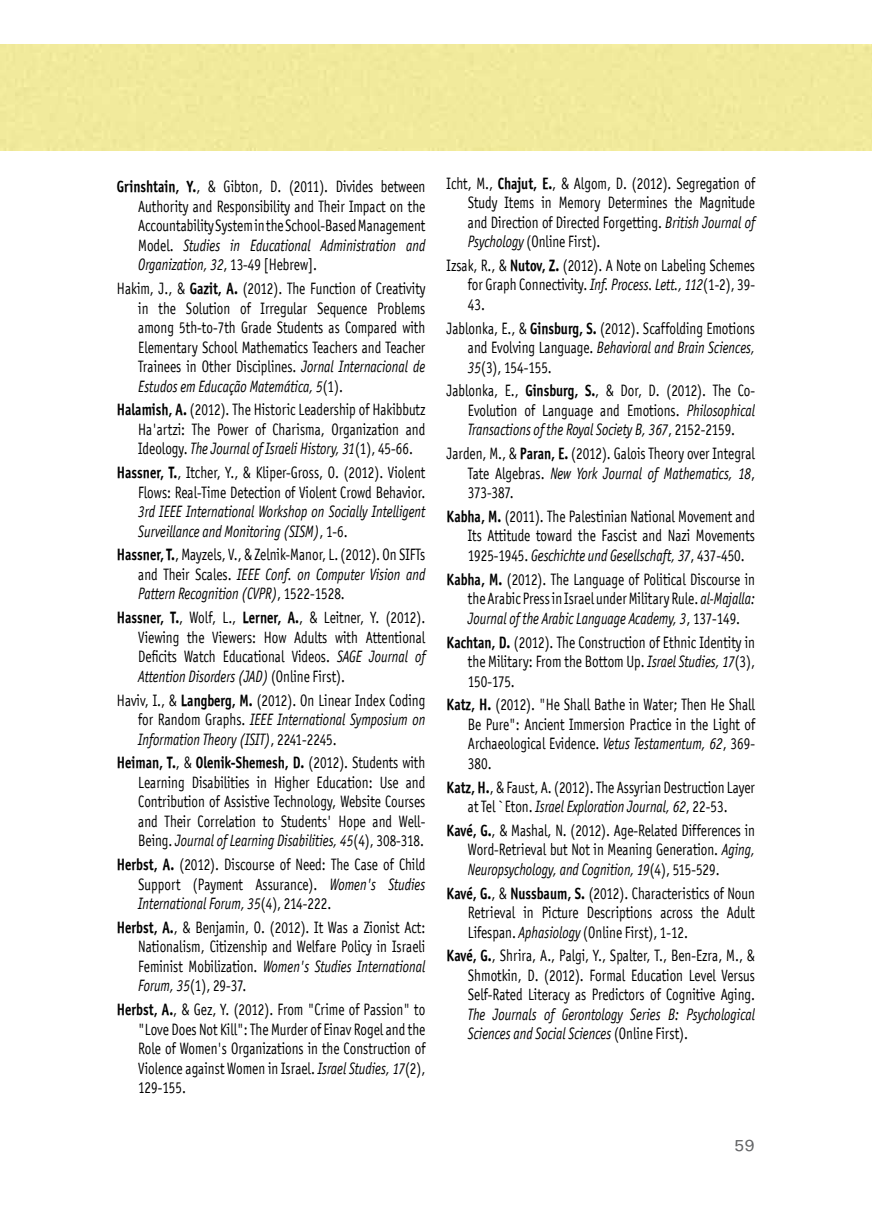
<style>
.page{position:relative;width:872px;height:1212px;background:#fff}
.page>*{position:absolute;margin:0;border:0;box-sizing:border-box;transform-origin:0 0}
.t1{font:19.5px "MF Narkis Tam";color:#636466}
.t2{font:16.5px/19.5px "Officina San ITC";color:#000;text-align:justify;scale:.8 1}
.t3{font:italic 16.5px/19.5px "Officina San ITC";color:#000;scale:.8 1}
.t4{font:16.5px "Officina Sans OSITCTT Bold";color:#000;scale:.8 1}
.s1{font-family:"Officina Sans OSITCTT Bold"}
.s2{font-style:italic}
.s3{font-style:normal}
.s4{font-family:"Officina San ITC"}
</style>
<div class="page">
<p class="t2" style="left:138px;top:177px;width:360px;text-indent:-21px"><span class="s1">Grinshtain, Y.</span>, &amp; Gibton, D. (2011). Divides between Authority and Responsibility and Their Impact on the Accountability System in the School-Based Management Model. <span class="s2">Studies in Educational Administration and Organization, 32</span>, 13-49 [Hebrew].</p>
<p class="t2" style="left:138px;top:279px;width:360px;text-indent:-21px">Hakim, J., &amp; <span class="s1">Gazit, A.</span> (2012). The Function of Creativity in the Solution of Irregular Sequence Problems among 5th-to-7th Grade Students as Compared with Elementary School Mathematics Teachers and Teacher Trainees in Other Disciplines. <span class="s2">Jornal Internacional de Estudos em Educação Matemática, 5</span>(1).</p>
<p class="t2" style="left:138px;top:400px;width:360px;text-indent:-21px"><span class="s1">Halamish, A.</span> (2012). The Historic Leadership of Hakibbutz Ha'artzi: The Power of Charisma, Organization and Ideology. <span class="s2">The Journal of Israeli History, 31</span>(1), 45-66.</p>
<p class="t2" style="left:117px;top:463px;width:387px;text-align:right"><span class="s1">Hassner, T.</span>, Itcher, Y., &amp; Kliper-Gross, O. (2012). Violent<br>Flows: Real-Time Detection of Violent Crowd Behavior.</p>
<p class="t3" style="left:138px;top:502px;width:360px">3rd IEEE International Workshop on Socially Intelligent<br>Surveillance and Monitoring (SISM)<span class="s3">, 1-6.</span></p>
<p class="t2" style="left:138px;top:545px;width:360px;text-indent:-21px"><span class="s1">Hassner, T.</span>, Mayzels, V., &amp; Zelnik-Manor, L. (2012). On SIFTs and Their Scales. <span class="s2">IEEE Conf. on Computer Vision and Pattern Recognition (CVPR)</span>, 1522-1528.</p>
<p class="t2" style="left:138px;top:608px;width:360px;text-indent:-21px"><span class="s1">Hassner, T.</span>, Wolf, L., <span class="s1">Lerner, A.</span>, &amp; Leitner, Y. (2012).<br>Viewing the Viewers: How Adults with Attentional Deficits Watch Educational Videos. <span class="s2">SAGE Journal of Attention Disorders (JAD)</span> (Online First).</p>
<p class="t2" style="left:138px;top:690px;width:360px;text-indent:-21px">Haviv, I., &amp; <span class="s1">Langberg, M.</span> (2012). On Linear Index Coding for Random Graphs. <span class="s2">IEEE International Symposium on Information Theory (ISIT)</span>, 2241-2245.</p>
<p class="t4" style="left:117px;top:752px;width:387px">Heiman, T.<span class="s4">, &amp;</span> Olenik-Shemesh, D. <span class="s4">(2012). Students with</span></p>
<p class="t2" style="left:138px;top:772px;width:360px">Learning Disabilities in Higher Education: Use and Contribution of Assistive Technology, Website Courses and Their Correlation to Students' Hope and Well-Being. <span class="s2">Journal of Learning Disabilities, 45</span>(4), 308-318.</p>
<p class="t2" style="left:138px;top:855px;width:360px;text-indent:-21px"><span class="s1">Herbst, A.</span> (2012). Discourse of Need: The Case of Child Support (Payment Assurance). <span class="s2">Women's Studies International Forum, 35</span>(4), 214-222.</p>
<p class="t2" style="left:138px;top:917px;width:360px;text-indent:-21px"><span class="s1">Herbst, A.</span>, &amp; Benjamin, O. (2012). It Was a Zionist Act:<br>Nationalism, Citizenship and Welfare Policy in Israeli Feminist Mobilization. <span class="s2">Women's Studies International Forum, 35</span>(1), 29-37.</p>
<p class="t2" style="left:138px;top:1000px;width:360px;text-indent:-21px"><span class="s1">Herbst, A.</span>, &amp; Gez, Y. (2012). From "Crime of Passion" to "Love Does Not Kill": The Murder of Einav Rogel and the Role of Women's Organizations in the Construction of Violence against Women in Israel. <span class="s2">Israel Studies, 17</span>(2), 129-155.</p>
<p class="t2" style="left:468px;top:173px;width:360px;text-indent:-21px">Icht, M., <span class="s1">Chajut, E.</span>, &amp; Algom, D. (2012). Segregation of Study Items in Memory Determines the Magnitude and Direction of Directed Forgetting. <span class="s2">British Journal of Psychology</span> (Online First).</p>
<p class="t2" style="left:468px;top:255px;width:360px;text-indent:-21px">Izsak, R., &amp; <span class="s1">Nutov, Z.</span> (2012). A Note on Labeling Schemes for Graph Connectivity. <span class="s2">Inf. Process. Lett., 112</span>(1-2), 39- 43.</p>
<p class="t2" style="left:468px;top:318px;width:360px;text-indent:-21px">Jablonka, E., &amp; <span class="s1">Ginsburg, S.</span> (2012). Scaffolding Emotions and Evolving Language. <span class="s2">Behavioral and Brain Sciences, 35</span>(3), 154-155.</p>
<p class="t2" style="left:468px;top:381px;width:360px;text-indent:-21px">Jablonka, E., <span class="s1">Ginsburg, S.</span>, &amp; Dor, D. (2012). The Co-Evolution of Language and Emotions. <span class="s2">Philosophical Transactions of the Royal Society B, 367</span>, 2152-2159.</p>
<p class="t2" style="left:468px;top:444px;width:360px;text-indent:-21px">Jarden, M., &amp; <span class="s1">Paran, E.</span> (2012). Galois Theory over Integral Tate Algebras. <span class="s2">New York Journal of Mathematics, 18</span>, 373-387.</p>
<p class="t2" style="left:468px;top:506px;width:360px;text-indent:-21px"><span class="s1">Kabha, M.</span> (2011). The Palestinian National Movement and Its Attitude toward the Fascist and Nazi Movements 1925-1945. <span class="s2">Geschichte und Gesellschaft, 37</span>, 437-450.</p>
<p class="t2" style="left:468px;top:569px;width:360px;text-indent:-21px"><span class="s1">Kabha, M.</span> (2012). The Language of Political Discourse in the Arabic Press in Israel under Military Rule. <span class="s2">al-Majalla:<br>Journal of the Arabic Language Academy, 3</span>, 137-149.</p>
<p class="t2" style="left:468px;top:632px;width:360px;text-indent:-21px"><span class="s1">Kachtan, D.</span> (2012). The Construction of Ethnic Identity in the Military: From the Bottom Up. <span class="s2">Israel Studies, 17</span>(3), 150-175.</p>
<p class="t2" style="left:468px;top:695px;width:360px;text-indent:-21px"><span class="s1">Katz, H.</span> (2012). "He Shall Bathe in Water; Then He Shall Be Pure": Ancient Immersion Practice in the Light of Archaeological Evidence. <span class="s2">Vetus Testamentum, 62</span>, 369- 380.</p>
<p class="t2" style="left:446px;top:777px;width:387px;text-align:center"><span class="s1">Katz, H.</span>, &amp; Faust, A. (2012). The Assyrian Destruction Layer at Tel `Eton. <span class="s2">Israel Exploration Journal, 62</span>, 22-53.</p>
<p class="t2" style="left:468px;top:820px;width:360px;text-indent:-21px"><span class="s1">Kavé, G.</span>, &amp; Mashal, N. (2012). Age-Related Differences in Word-Retrieval but Not in Meaning Generation. <span class="s2">Aging, Neuropsychology, and Cognition, 19</span>(4), 515-529.</p>
<p class="t2" style="left:468px;top:883px;width:360px;text-indent:-21px"><span class="s1">Kavé, G.</span>, &amp; <span class="s1">Nussbaum, S.</span> (2012). Characteristics of Noun Retrieval in Picture Descriptions across the Adult Lifespan. <span class="s2">Aphasiology</span> (Online First), 1-12.</p>
<p class="t2" style="left:468px;top:946px;width:360px;text-indent:-21px"><span class="s1">Kavé, G.</span>, Shrira, A., Palgi, Y., Spalter, T., Ben-Ezra, M., &amp; Shmotkin, D. (2012). Formal Education Level Versus Self-Rated Literacy as Predictors of Cognitive Aging.</p>
<p class="t3" style="left:468px;top:1005px;width:360px">The Journals of Gerontology Series B: Psychological<br>Sciences and Social Sciences <span class="s3">(Online First).</span></p>
<p class="t1" style="left:734px;top:1134px;width:22px">59</p>
</div>
